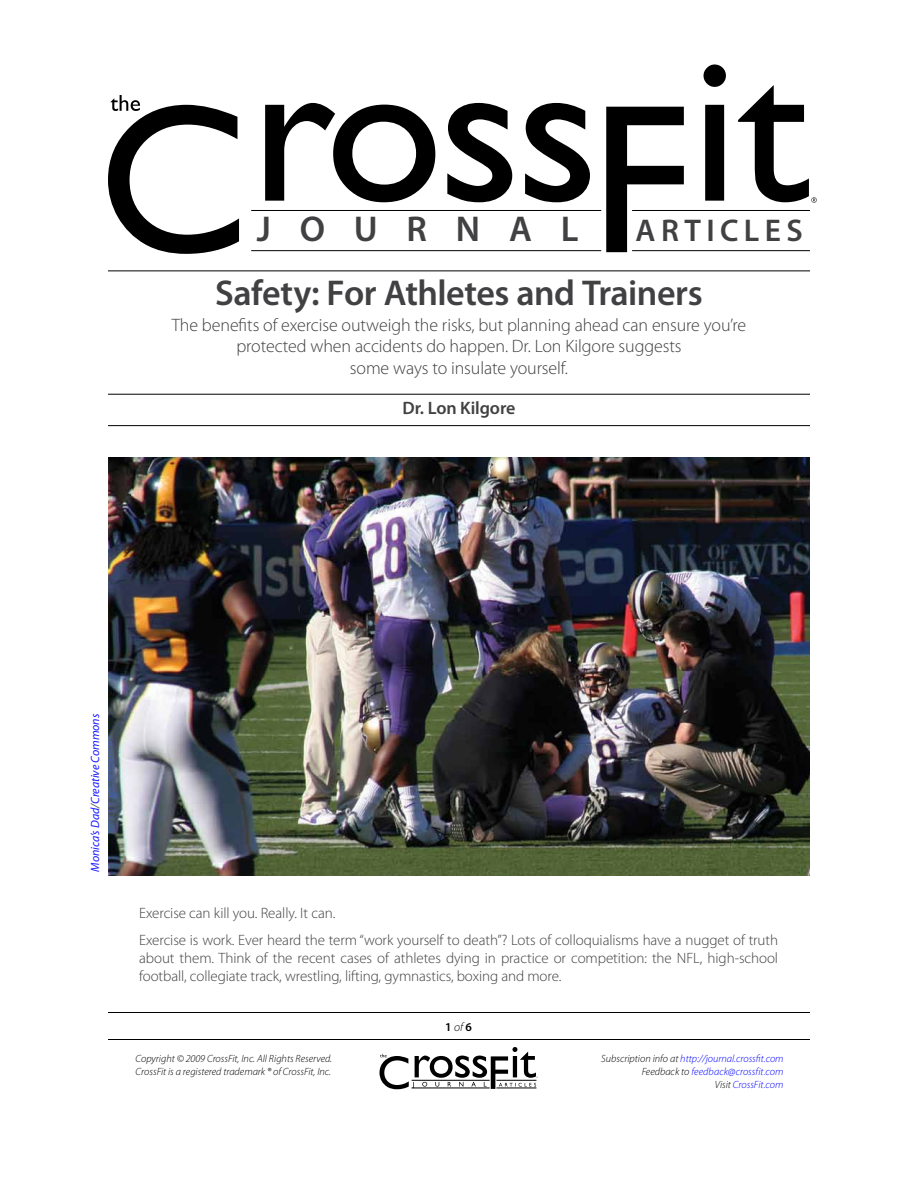
<style>
.page{position:relative;width:918px;height:1188px;background:#fff}
.page>*{position:absolute;margin:0;border:0;box-sizing:border-box;transform-origin:0 0}
.t1{font:600 36px "Myriad Pro";letter-spacing:-.015em;color:#414042}
.t2{font:600 36px "Myriad Pro";letter-spacing:.8em;color:#414042}
.t3{font:600 31.5px "Myriad Pro";letter-spacing:.17em;color:#414042}
.t4{font:300 18px/21px "Myriad Pro";letter-spacing:-.005em;color:#414042;text-align:center}
.t5{font:600 18px "Myriad Pro";letter-spacing:-.005em;color:#414042}
.t6{font:300 15px/27px "Myriad Pro";letter-spacing:-.005em;color:#414042}
.t7{font:italic 12px "Myriad Pro";letter-spacing:-.005em;color:#1a1aff}
.t8{font:600 12px "Myriad Pro";color:#000}
.t9{font:italic 300 10.5px/12.6px "Myriad Pro";color:#00f;text-align:right}
.t10{font:italic 300 10.5px/12.6px "Myriad Pro";color:#000}
.s1{color:#414042}
.s2{font-weight:300;font-style:italic}
.s3{color:#000}
</style>
<div class="page">
<svg style="left:265px;top:103px;width:170px;height:99px"></svg>
<svg style="left:447px;top:103px;width:65px;height:99px"></svg>
<svg style="left:525px;top:103px;width:65px;height:99px"></svg>
<svg style="left:108px;top:95px;width:131px;height:159px"></svg>
<svg style="left:704px;top:64px;width:22px;height:137px"></svg>
<svg style="left:606px;top:107px;width:78px;height:145px"></svg>
<svg style="left:738px;top:85px;width:79px;height:118px"></svg>
<svg style="left:379px;top:1047px;width:159px;height:42px"></svg>
<hr style="left:108px;top:1012px;width:702px;height:1px;background:#000">
<hr style="left:108px;top:1039px;width:702px;height:1px;background:#000">
<hr style="left:251px;top:210px;width:350px;height:1px;background:#000">
<hr style="left:632px;top:210px;width:178px;height:1px;background:#000">
<hr style="left:251px;top:250px;width:350px;height:1px;background:#000">
<hr style="left:632px;top:250px;width:178px;height:1px;background:#000">
<hr style="left:108px;top:270px;width:702px;height:1px;background:#000">
<hr style="left:108px;top:394px;width:702px;height:1px;background:#000">
<hr style="left:108px;top:425px;width:702px;height:1px;background:#000">
<img style="left:108px;top:458px;width:702px;height:418px">
<h1 class="t2" style="left:257px;top:209px;width:323px">JOURNAL</h1>
<h2 class="t3" style="left:636px;top:213px;width:169px">ARTICLES</h2>
<h1 class="t1" style="left:215px;top:273px;width:489px">Safety: For Athletes and Trainers</h1>
<p class="t4" style="left:172px;top:315px;width:576px">The benefits of exercise outweigh the risks, but planning ahead can ensure you’re protected when accidents do happen. Dr. Lon Kilgore suggests<br>some ways to insulate yourself.</p>
<p class="t5" style="left:402px;top:398px;width:115px">Dr. Lon Kilgore</p>
<p class="t7" style="left:89px;top:872px;width:159px;rotate:-90deg">Monica’s Dad<span class="s1">/</span>Creative Commons</p>
<p class="t6" style="left:139px;top:899px;width:640px">Exercise can kill you. Really. It can.<br>Exercise is work. Ever heard the term “work yourself to death”? Lots of colloquialisms have a nugget of truth</p>
<p class="t6" style="left:139px;top:949px;width:640px;line-height:18px">about them. Think of the recent cases of athletes dying in practice or competition: the NFL, high-school football, collegiate track, wrestling, lifting, gymnastics, boxing and more.</p>
<p class="t8" style="left:445px;top:1020px;width:28px">1 <span class="s2">of</span> 6</p>
<p class="t10" style="left:136px;top:1053px;width:198px">Copyright © 2009 CrossFit, Inc. All Rights Reserved.<br>CrossFit is a registered trademark ® of CrossFit, Inc.</p>
<p class="t9" style="left:601px;top:1053px;width:184px"><span class="s3">Subscription info at</span> http://journal.crossfit.com<br><span class="s3">Feedback to</span> feedback@crossfit.com<br><span class="s3">Visit</span> CrossFit.com</p>
</div>
